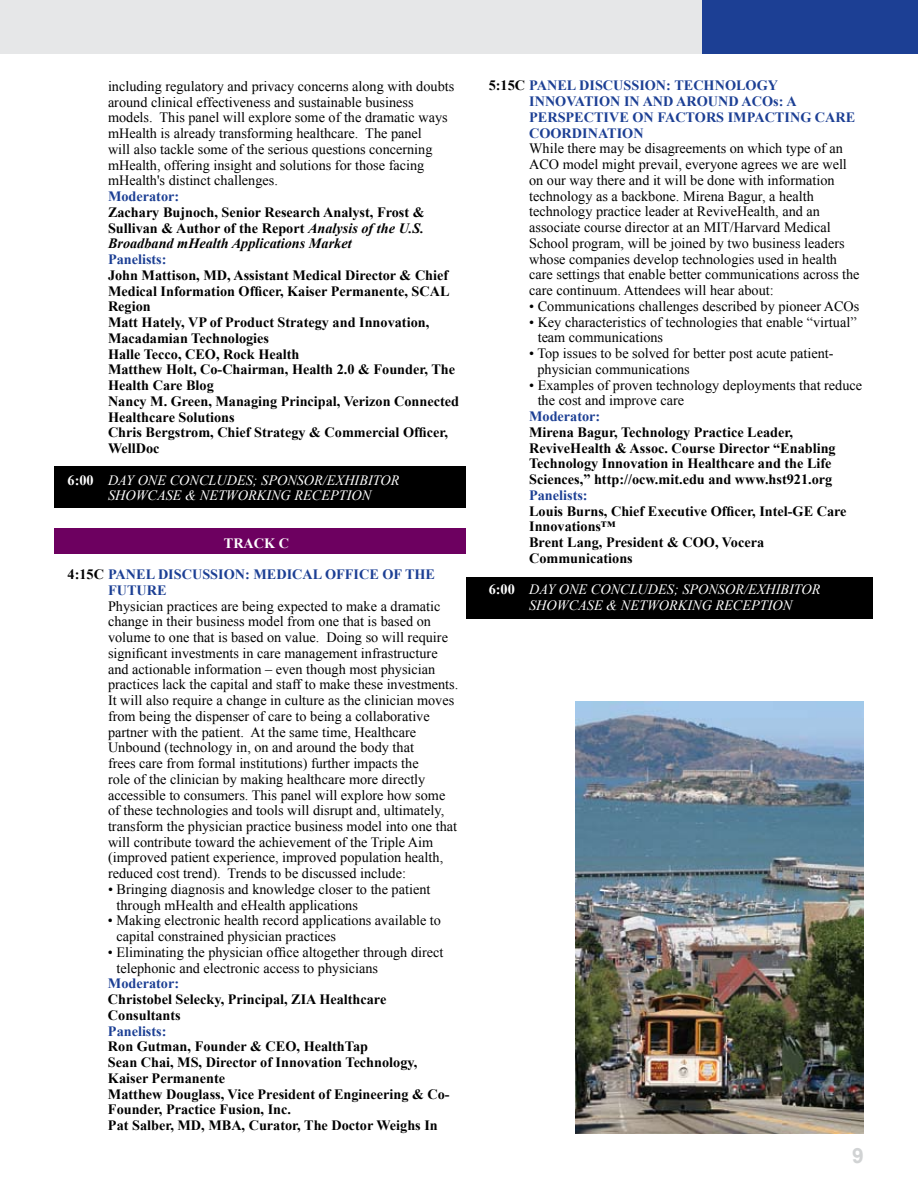
<style>
.page{position:relative;width:918px;height:1188px;background:#fff}
.page>*{position:absolute;margin:0;border:0;box-sizing:border-box;transform-origin:0 0}
.t1{font:700 21px "Arial";color:#d1d3d4}
.t2{font:14.25px/15.8px "Times New Roman";color:#000}
.t3{font:700 14.25px/15.8px "Times New Roman";color:#000}
.t4{font:700 14.25px/15.8px "Times New Roman";color:#1c3f94}
.t5{font:italic 14.25px/15.8px "Times New Roman";color:#fff}
.t6{font:700 14.25px "Times New Roman";color:#fff}
.s1{font-style:italic}
.s2{font-weight:700;font-style:normal}
.s3{color:#000}
</style>
<div class="page">
<div style="left:0;top:0;width:918px;height:54px;background:#e6e7e8"></div>
<div style="left:702px;top:0;width:216px;height:54px;background:#1c3f94"></div>
<div style="left:54px;top:466px;width:412px;height:42px;background:#000"></div>
<div style="left:54px;top:528px;width:412px;height:25px;background:#6d0060"></div>
<div style="left:467px;top:578px;width:406px;height:41px;background:#000"></div>
<img style="left:575px;top:701px;width:289px;height:433px">
<p class="t2" style="left:108px;top:78px;width:348px">including regulatory and privacy concerns along with doubts around clinical effectiveness and sustainable business models. This panel will explore some of the dramatic ways mHealth is already transforming healthcare. The panel<br>will also tackle some of the serious questions concerning mHealth, offering insight and solutions for those facing mHealth's distinct challenges.</p>
<p class="t4" style="left:108px;top:188px;width:73px">Moderator:</p>
<p class="t3" style="left:108px;top:204px;width:318px;text-align:justify">Zachary Bujnoch, Senior Research Analyst, Frost &amp; Sullivan &amp; Author of the Report <span class="s1">Analysis of the U.S.<br>Broadband mHealth Applications Market</span></p>
<p class="t4" style="left:108px;top:251px;width:60px">Panelists:</p>
<p class="t3" style="left:108px;top:267px;width:353px">John Mattison, MD, Assistant Medical Director &amp; Chief Medical Information Officer, Kaiser Permanente, SCAL Region<br>Matt Hately, VP of Product Strategy and Innovation, Macadamian Technologies<br>Halle Tecco, CEO, Rock Health<br>Matthew Holt, Co-Chairman, Health 2.0 &amp; Founder, The Health Care Blog<br>Nancy M. Green, Managing Principal, Verizon Connected Healthcare Solutions<br>Chris Bergstrom, Chief Strategy &amp; Commercial Officer, WellDoc</p>
<p class="t5" style="left:108px;top:472px;width:293px;text-indent:-40px"><span class="s2">6:00</span> DAY ONE CONCLUDES; SPONSOR/EXHIBITOR<br>SHOWCASE &amp; NETWORKING RECEPTION</p>
<p class="t6" style="left:224px;top:533px;width:67px">TRACK C</p>
<p class="t4" style="left:108px;top:566px;width:329px;text-indent:-40px"><span class="s3">4:15C</span> PANEL DISCUSSION: MEDICAL OFFICE OF THE<br>FUTURE</p>
<p class="t2" style="left:108px;top:598px;width:352px">Physician practices are being expected to make a dramatic change in their business model from one that is based on volume to one that is based on value. Doing so will require significant investments in care management infrastructure and actionable information – even though most physician practices lack the capital and staff to make these investments.<br>It will also require a change in culture as the clinician moves from being the dispenser of care to being a collaborative partner with the patient. At the same time, Healthcare Unbound (technology in, on and around the body that<br>frees care from formal institutions) further impacts the<br>role of the clinician by making healthcare more directly accessible to consumers. This panel will explore how some of these technologies and tools will disrupt and, ultimately, transform the physician practice business model into one that will contribute toward the achievement of the Triple Aim (improved patient experience, improved population health, reduced cost trend). Trends to be discussed include:</p>
<p class="t2" style="left:117px;top:881px;width:315px;text-indent:-9px">• Bringing diagnosis and knowledge closer to the patient through mHealth and eHealth applications</p>
<p class="t2" style="left:117px;top:913px;width:326px;text-indent:-9px">• Making electronic health record applications available to capital constrained physician practices</p>
<p class="t2" style="left:117px;top:944px;width:328px;text-indent:-9px">• Eliminating the physician office altogether through direct telephonic and electronic access to physicians</p>
<p class="t4" style="left:108px;top:975px;width:73px">Moderator:</p>
<p class="t3" style="left:108px;top:991px;width:280px">Christobel Selecky, Principal, ZIA Healthcare<br>Consultants</p>
<p class="t4" style="left:108px;top:1023px;width:60px">Panelists:</p>
<p class="t3" style="left:108px;top:1038px;width:343px">Ron Gutman, Founder &amp; CEO, HealthTap<br>Sean Chai, MS, Director of Innovation Technology, Kaiser Permanente<br>Matthew Douglass, Vice President of Engineering &amp; Co-Founder, Practice Fusion, Inc.<br>Pat Salber, MD, MBA, Curator, The Doctor Weighs In</p>
<p class="t4" style="left:529px;top:77px;width:328px;text-indent:-40px"><span class="s3">5:15C</span> PANEL DISCUSSION: TECHNOLOGY<br>INNOVATION IN AND AROUND ACOs: A<br>PERSPECTIVE ON FACTORS IMPACTING CARE<br>COORDINATION</p>
<p class="t2" style="left:529px;top:141px;width:332px">While there may be disagreements on which type of an ACO model might prevail, everyone agrees we are well on our way there and it will be done with information technology as a backbone. Mirena Bagur, a health technology practice leader at ReviveHealth, and an associate course director at an MIT/Harvard Medical School program, will be joined by two business leaders whose companies develop technologies used in health care settings that enable better communications across the care continuum. Attendees will hear about:</p>
<p class="t2" style="left:529px;top:298px;width:332px">• Communications challenges described by pioneer ACOs</p>
<p class="t2" style="left:538px;top:314px;width:320px;text-indent:-9px">• Key characteristics of technologies that enable “virtual” team communications</p>
<p class="t2" style="left:537px;top:345px;width:298px;text-indent:-8px">• Top issues to be solved for better post acute patient&shy;physician communications</p>
<p class="t2" style="left:538px;top:377px;width:326px;text-indent:-9px">• Examples of proven technology deployments that reduce the cost and improve care</p>
<p class="t4" style="left:529px;top:408px;width:73px">Moderator:</p>
<p class="t3" style="left:529px;top:424px;width:308px">Mirena Bagur, Technology Practice Leader, ReviveHealth &amp; Assoc. Course Director “Enabling Technology Innovation in Healthcare and the Life Sciences,” http://ocw.mit.edu and www.hst921.org</p>
<p class="t4" style="left:529px;top:487px;width:60px">Panelists:</p>
<p class="t3" style="left:529px;top:503px;width:319px">Louis Burns, Chief Executive Officer, Intel-GE Care<br>Innovations™<br>Brent Lang, President &amp; COO, Vocera<br>Communications</p>
<p class="t5" style="left:529px;top:581px;width:293px;text-indent:-40px"><span class="s2">6:00</span> DAY ONE CONCLUDES; SPONSOR/EXHIBITOR<br>SHOWCASE &amp; NETWORKING RECEPTION</p>
<h1 class="t1" style="left:852px;top:1142px;width:13px">9</h1>
</div>
